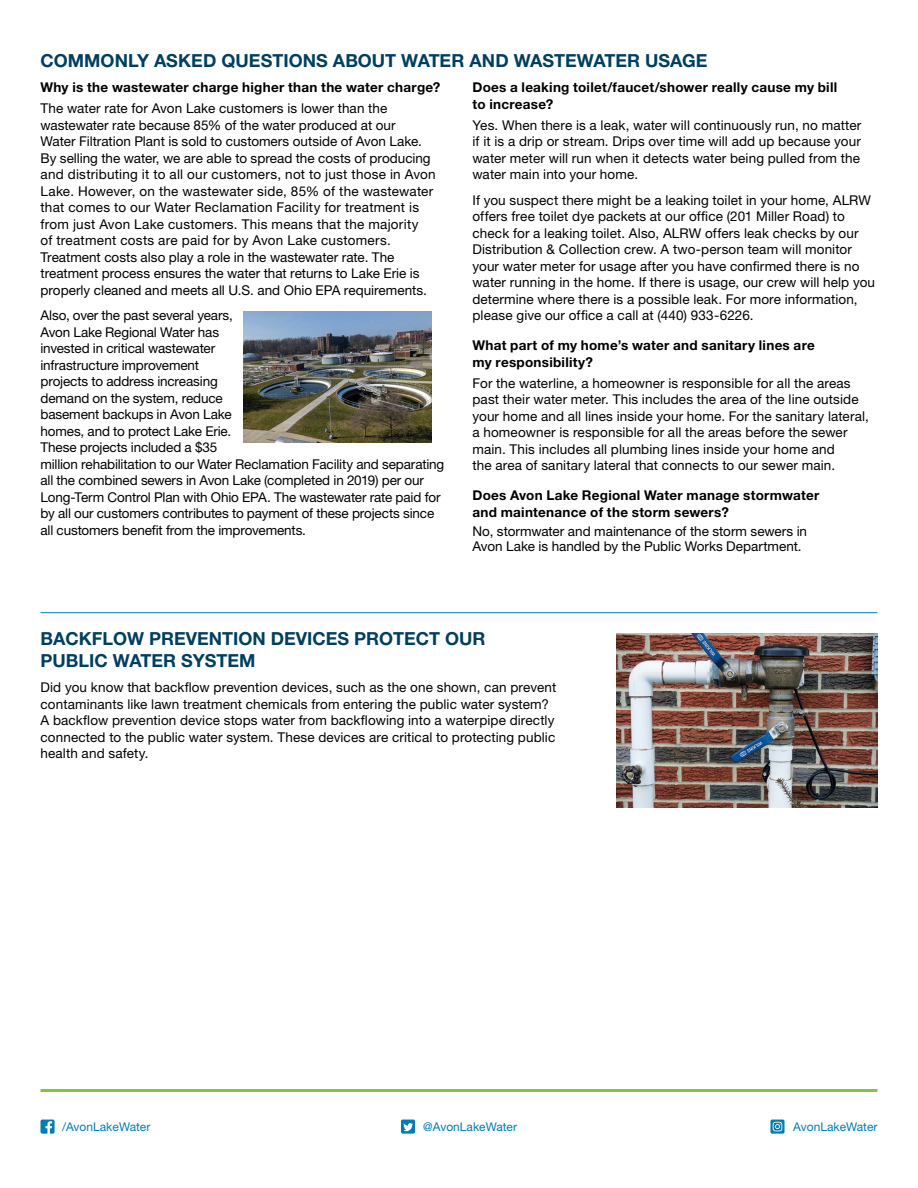
<style>
.page{position:relative;width:918px;height:1188px;background:#fff}
.page>*{position:absolute;margin:0;border:0;box-sizing:border-box;transform-origin:0 0}
.t1{font:700 18px/21.6px "Helvetica Neue LT Std";color:#003f5f}
.t2{font:13.5px/16.5px "Helvetica Neue LT Std";letter-spacing:.005em;color:#000}
.t3{font:700 13.5px/16.5px "Helvetica Neue LT Std";letter-spacing:.02em;color:#000}
.t4{font:12px "Helvetica Neue LT Std";color:#007db4}
</style>
<div class="page">
<svg style="left:40px;top:1120px;width:15px;height:14px"></svg>
<hr style="left:40px;top:1089px;width:838px;height:3px;background:#82c341">
<svg style="left:401px;top:1120px;width:14px;height:14px"></svg>
<svg style="left:770px;top:1120px;width:15px;height:14px"></svg>
<img style="left:616px;top:634px;width:262px;height:174px">
<img style="left:243px;top:311px;width:189px;height:131px">
<hr style="left:40px;top:612px;width:838px;height:1px;background:#007db4">
<h1 class="t1" style="left:40px;top:49px;width:669px">COMMONLY ASKED QUESTIONS ABOUT WATER AND WASTEWATER USAGE</h1>
<p class="t3" style="left:40px;top:79px;width:401px">Why is the wastewater charge higher than the water charge?</p>
<p class="t2" style="left:40px;top:100px;width:397px">The water rate for Avon Lake customers is lower than the wastewater rate because 85% of the water produced at our<br>Water Filtration Plant is sold to customers outside of Avon Lake.<br>By selling the water, we are able to spread the costs of producing and distributing it to all our customers, not to just those in Avon Lake. However, on the wastewater side, 85% of the wastewater that comes to our Water Reclamation Facility for treatment is from just Avon Lake customers. This means that the majority<br>of treatment costs are paid for by Avon Lake customers.<br>Treatment costs also play a role in the wastewater rate. The treatment process ensures the water that returns to Lake Erie is properly cleaned and meets all U.S. and Ohio EPA requirements.</p>
<p class="t2" style="left:40px;top:307px;width:405px">Also, over the past several years,<br>Avon Lake Regional Water has<br>invested in critical wastewater<br>infrastructure improvement<br>projects to address increasing<br>demand on the system, reduce<br>basement backups in Avon Lake<br>homes, and to protect Lake Erie.<br>These projects included a $35<br>million rehabilitation to our Water Reclamation Facility and separating all the combined sewers in Avon Lake (completed in 2019) per our Long-Term Control Plan with Ohio EPA. The wastewater rate paid for by all our customers contributes to payment of these projects since all customers benefit from the improvements.</p>
<p class="t3" style="left:472px;top:79px;width:366px">Does a leaking toilet/faucet/shower really cause my bill to increase?</p>
<p class="t2" style="left:472px;top:117px;width:390px;text-align:justify">Yes. When there is a leak, water will continuously run, no matter if it is a drip or stream. Drips over time will add up because your water meter will run when it detects water being pulled from the water main into your home.</p>
<p class="t2" style="left:472px;top:192px;width:404px">If you suspect there might be a leaking toilet in your home, ALRW offers free toilet dye packets at our office (201 Miller Road) to check for a leaking toilet. Also, ALRW offers leak checks by our Distribution &amp; Collection crew. A two-person team will monitor your water meter for usage after you have confirmed there is no water running in the home. If there is usage, our crew will help you determine where there is a possible leak. For more information, please give our office a call at (440) 933-6226.</p>
<p class="t3" style="left:472px;top:337px;width:344px">What part of my home’s water and sanitary lines are my responsibility?</p>
<p class="t2" style="left:472px;top:375px;width:398px">For the waterline, a homeowner is responsible for all the areas past their water meter. This includes the area of the line outside your home and all lines inside your home. For the sanitary lateral, a homeowner is responsible for all the areas before the sewer main. This includes all plumbing lines inside your home and<br>the area of sanitary lateral that connects to our sewer main.</p>
<p class="t3" style="left:472px;top:487px;width:348px">Does Avon Lake Regional Water manage stormwater and maintenance of the storm sewers?</p>
<p class="t2" style="left:472px;top:524px;width:336px;line-height:15px">No, stormwater and maintenance of the storm sewers in<br>Avon Lake is handled by the Public Works Department.</p>
<h1 class="t1" style="left:40px;top:628px;width:447px">BACKFLOW PREVENTION DEVICES PROTECT OUR<br>PUBLIC WATER SYSTEM</h1>
<p class="t2" style="left:40px;top:679px;width:517px">Did you know that backflow prevention devices, such as the one shown, can prevent contaminants like lawn treatment chemicals from entering the public water system?<br>A backflow prevention device stops water from backflowing into a waterpipe directly connected to the public water system. These devices are critical to protecting public health and safety.</p>
<p class="t4" style="left:62px;top:1119px;width:90px">/AvonLakeWater</p>
<p class="t4" style="left:423px;top:1119px;width:95px">@AvonLakeWater</p>
<p class="t4" style="left:793px;top:1119px;width:86px">AvonLakeWater</p>
</div>
